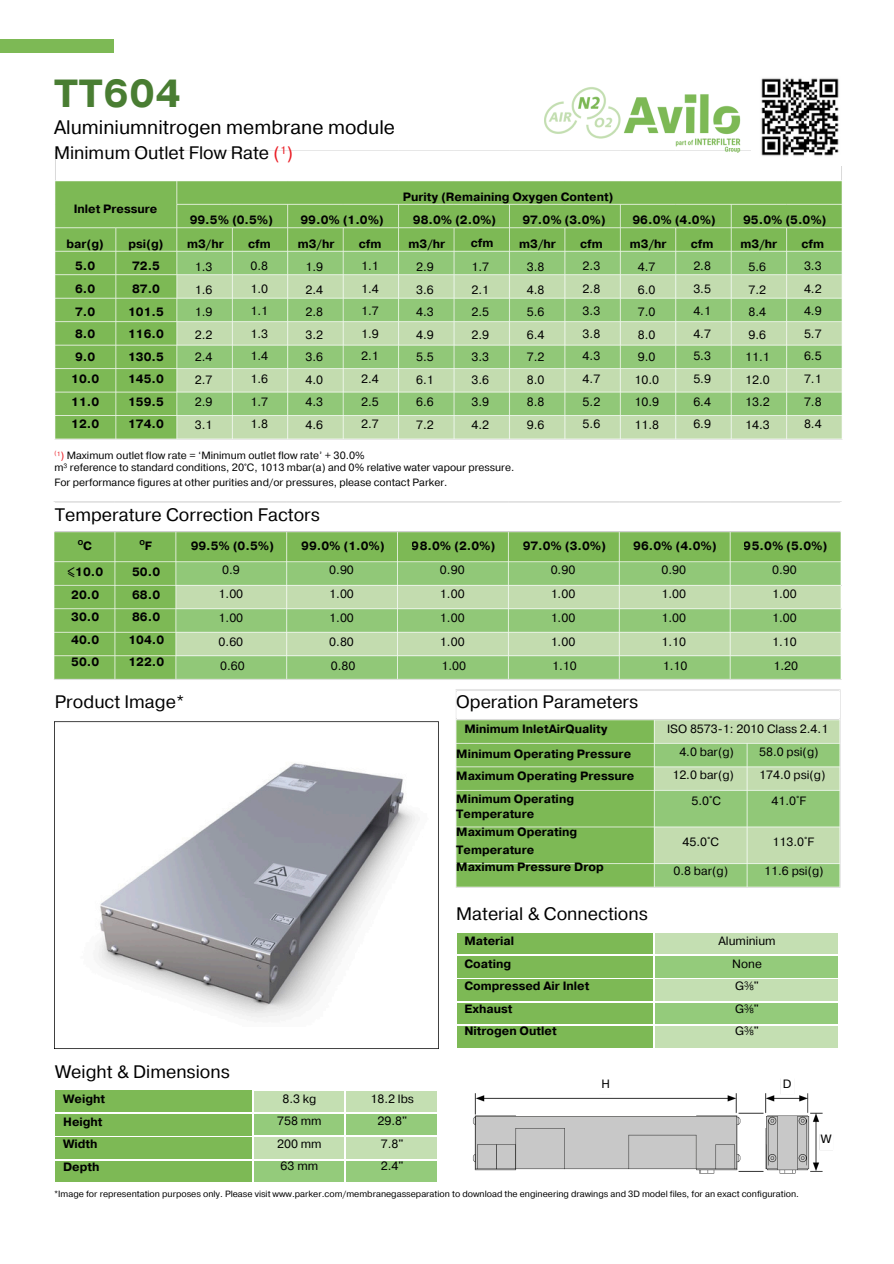
<style>
.page{position:relative;width:894px;height:1264px;background:#fff}
.page>*{position:absolute;margin:0;border:0;box-sizing:border-box;transform-origin:0 0}
.t1{font:700 39px "Pragmatica";letter-spacing:.02em;color:#497d32}
.t2{font:19.5px "Pragmatica";color:#000}
.t3{font:18px "Pragmatica";color:#000}
.t4{font:12px/22.5px "Pragmatica";color:#000;text-align:justify}
.t5{font:700 12px/22.5px "Pragmatica";color:#000}
.t6{font:10.5px/14.7px "Pragmatica";color:#000}
.t7{font:9px "Pragmatica";color:#000}
.t8{font:700 7.05px "Pragmatica";color:#000}
.t9{font:6.15px "Pragmatica";color:#ea1d25}
.s1{color:#ea1d25}
</style>
<div class="page">
<div style="left:0;top:39px;width:113px;height:13px;background:#7db955"></div>
<div style="left:456px;top:931px;width:197px;height:117px;background:#7db955"></div>
<div style="left:653px;top:931px;width:185px;height:117px;background:#c4dfb2"></div>
<svg style="left:654px;top:955px;width:184px;height:69px;fill:#94cb7b"></svg>
<hr style="left:455px;top:931px;width:198px;height:1px;background:#fff">
<hr style="left:653px;top:931px;width:186px;height:1px;background:#fff">
<hr style="left:455px;top:954px;width:198px;height:1px;background:#fff">
<hr style="left:653px;top:954px;width:186px;height:1px;background:#fff">
<hr style="left:455px;top:978px;width:198px;height:1px;background:#fff">
<hr style="left:653px;top:978px;width:186px;height:1px;background:#fff">
<hr style="left:455px;top:1001px;width:198px;height:1px;background:#fff">
<hr style="left:653px;top:1001px;width:186px;height:1px;background:#fff">
<hr style="left:455px;top:1024px;width:198px;height:1px;background:#fff">
<hr style="left:653px;top:1024px;width:186px;height:1px;background:#fff">
<svg style="left:653px;top:932px;width:1px;height:116px"></svg>
<img style="left:54px;top:150px;width:789px;height:290px">
<img style="left:53px;top:501px;width:789px;height:393px">
<img style="left:68px;top:729px;width:364px;height:289px">
<hr style="left:54px;top:689px;width:384px;height:1px;background:#fff">
<svg style="left:54px;top:690px;width:1px;height:29px"></svg>
<svg style="left:437px;top:690px;width:1px;height:29px"></svg>
<hr style="left:54px;top:719px;width:384px;height:1px;background:#fff">
<div style="left:55px;top:1089px;width:197px;height:94px;background:#7db955"></div>
<div style="left:252px;top:1089px;width:186px;height:70px;background:#c4dfb2"></div>
<svg style="left:253px;top:1113px;width:184px;height:69px;fill:#94cb7b"></svg>
<hr style="left:54px;top:1089px;width:198px;height:1px;background:#fff">
<hr style="left:54px;top:1112px;width:198px;height:1px;background:#fff">
<hr style="left:54px;top:1135px;width:198px;height:1px;background:#fff">
<hr style="left:54px;top:1159px;width:198px;height:1px;background:#fff">
<hr style="left:54px;top:1182px;width:198px;height:1px;background:#fff">
<hr style="left:252px;top:1088px;width:93px;height:2px;background:#fff">
<hr style="left:345px;top:1088px;width:93px;height:2px;background:#fff">
<hr style="left:252px;top:1112px;width:93px;height:1px;background:#fff">
<hr style="left:345px;top:1112px;width:93px;height:1px;background:#fff">
<hr style="left:252px;top:1135px;width:93px;height:1px;background:#fff">
<hr style="left:345px;top:1135px;width:93px;height:1px;background:#fff">
<hr style="left:252px;top:1159px;width:93px;height:1px;background:#fff">
<svg style="left:252px;top:1090px;width:1px;height:69px"></svg>
<hr style="left:345px;top:1159px;width:93px;height:1px;background:#fff">
<svg style="left:345px;top:1090px;width:1px;height:92px"></svg>
<svg style="left:437px;top:1090px;width:1px;height:69px"></svg>
<img style="left:472px;top:1079px;width:361px;height:95px">
<img style="left:544px;top:87px;width:200px;height:65px">
<img style="left:751px;top:78px;width:92px;height:87px">
<h1 class="t1" style="left:54px;top:68px;width:128px">TT604</h1>
<h2 class="t2" style="left:54px;top:114px;width:342px">Aluminiumnitrogen membrane module</h2>
<h3 class="t3" style="left:54px;top:140px;width:240px">Minimum Outlet Flow Rate <span class="s1">(¹)</span></h3>
<p class="t5" style="left:74px;top:198px;width:85px">Inlet Pressure</p>
<p class="t5" style="left:67px;top:233px;width:39px;text-align:center">bar(g)<br>5.0<br>6.0<br>7.0<br>8.0<br>9.0<br>10.0<br>11.0<br>12.0</p>
<p class="t5" style="left:128px;top:233px;width:37px;text-align:center">psi(g)<br>72.5<br>87.0<br>101.5<br>116.0<br>130.5<br>145.0<br>159.5<br>174.0</p>
<p class="t5" style="left:187px;top:209px;width:88px;line-height:23.4px">99.5% (0.5%) m3/hr</p>
<p class="t5" style="left:248px;top:233px;width:24px">cfm</p>
<p class="t4" style="left:250px;top:255px;width:19px">0.8<br>1.0<br>1.1<br>1.3<br>1.4<br>1.6<br>1.7<br>1.8</p>
<p class="t4" style="left:195px;top:256px;width:19px">1.3<br>1.6<br>1.9<br>2.2<br>2.4<br>2.7<br>2.9<br>3.1</p>
<p class="t5" style="left:298px;top:209px;width:88px;line-height:23.4px">99.0% (1.0%) m3/hr</p>
<p class="t5" style="left:358px;top:233px;width:24px">cfm</p>
<p class="t4" style="left:361px;top:255px;width:19px">1.1<br>1.4<br>1.7<br>1.9<br>2.1<br>2.4<br>2.5<br>2.7</p>
<p class="t4" style="left:305px;top:256px;width:19px">1.9<br>2.4<br>2.8<br>3.2<br>3.6<br>4.0<br>4.3<br>4.6</p>
<p class="t5" style="left:402px;top:186px;width:212px">Purity (Remaining Oxygen Content)</p>
<p class="t5" style="left:413px;top:209px;width:85px">98.0% (2.0%)</p>
<p class="t5" style="left:470px;top:232px;width:24px">cfm</p>
<p class="t5" style="left:522px;top:209px;width:85px">97.0% (3.0%)</p>
<p class="t5" style="left:629px;top:209px;width:88px;line-height:23.4px">96.0% (4.0%) m3/hr</p>
<p class="t5" style="left:408px;top:233px;width:38px">m3/hr</p>
<p class="t5" style="left:519px;top:233px;width:38px">m3/hr</p>
<p class="t5" style="left:580px;top:233px;width:24px">cfm</p>
<p class="t4" style="left:582px;top:255px;width:19px">2.3<br>2.8<br>3.3<br>3.8<br>4.3<br>4.7<br>5.2<br>5.6</p>
<p class="t5" style="left:690px;top:233px;width:24px">cfm</p>
<p class="t4" style="left:693px;top:255px;width:19px">2.8<br>3.5<br>4.1<br>4.7<br>5.3<br>5.9<br>6.4<br>6.9</p>
<p class="t4" style="left:416px;top:256px;width:19px">2.9<br>3.6<br>4.3<br>4.9<br>5.5<br>6.1<br>6.6<br>7.2</p>
<p class="t4" style="left:471px;top:256px;width:19px">1.7<br>2.1<br>2.5<br>2.9<br>3.3<br>3.6<br>3.9<br>4.2</p>
<p class="t4" style="left:527px;top:256px;width:19px">3.8<br>4.8<br>5.6<br>6.4<br>7.2<br>8.0<br>8.8<br>9.6</p>
<p class="t4" style="left:634px;top:256px;width:26px;text-align:left">4.7<br>6.0<br>7.0<br>8.0<br>9.0<br>10.0<br>10.9<br>11.8</p>
<p class="t9" style="left:54px;top:449px;width:4px">(</p>
<p class="t6" style="left:54px;top:460px;width:461px">m³ reference to standard conditions, 20°C, 1013 mbar(a) and 0% relative water vapour pressure.<br>For performance figures at other purities and/or pressures, please contact Parker.</p>
<p class="t6" style="left:57px;top:449px;width:309px"><span class="s1">¹)</span> Maximum outlet flow rate = ‘Minimum outlet flow rate’ + 30.0%</p>
<h3 class="t3" style="left:55px;top:502px;width:266px">Temperature Correction Factors</h3>
<p class="t8" style="left:78px;top:538px;width:7px">O</p>
<p class="t8" style="left:139px;top:538px;width:7px">O</p>
<p class="t5" style="left:83px;top:534px;width:10px">C</p>
<p class="t5" style="left:67px;top:561px;width:37px;text-align:center">≤10.0<br>20.0<br>30.0<br>40.0<br>50.0</p>
<p class="t5" style="left:145px;top:534px;width:9px">F</p>
<p class="t5" style="left:128px;top:561px;width:37px;text-align:center">50.0<br>68.0<br>86.0<br>104.0<br>122.0</p>
<p class="t5" style="left:190px;top:535px;width:85px">99.5% (0.5%)</p>
<p class="t4" style="left:218px;top:558px;width:28px;line-height:24px;text-align:left">0.9<br>1.00<br>1.00<br>0.60<br>0.60</p>
<p class="t5" style="left:301px;top:535px;width:85px">99.0% (1.0%)</p>
<p class="t4" style="left:329px;top:558px;width:28px;line-height:24px">0.90<br>1.00<br>1.00<br>0.80<br>0.80</p>
<p class="t5" style="left:412px;top:535px;width:85px">98.0% (2.0%)</p>
<p class="t4" style="left:440px;top:558px;width:28px;line-height:24px">0.90<br>1.00<br>1.00<br>1.00<br>1.00</p>
<p class="t5" style="left:522px;top:535px;width:85px">97.0% (3.0%)</p>
<p class="t4" style="left:550px;top:558px;width:28px;line-height:24px">0.90<br>1.00<br>1.00<br>1.00<br>1.10</p>
<p class="t5" style="left:633px;top:535px;width:85px">96.0% (4.0%)</p>
<p class="t4" style="left:661px;top:558px;width:28px;line-height:24px">0.90<br>1.00<br>1.00<br>1.10<br>1.10</p>
<p class="t5" style="left:740px;top:209px;width:88px;line-height:23.4px">95.0% (5.0%) m3/hr</p>
<p class="t5" style="left:801px;top:233px;width:24px">cfm</p>
<p class="t4" style="left:803px;top:255px;width:19px">3.3<br>4.2<br>4.9<br>5.7<br>6.5<br>7.1<br>7.8<br>8.4</p>
<p class="t4" style="left:745px;top:256px;width:26px;text-align:left">5.6<br>7.2<br>8.4<br>9.6<br>11.1<br>12.0<br>13.2<br>14.3</p>
<p class="t5" style="left:743px;top:535px;width:85px">95.0% (5.0%)</p>
<p class="t4" style="left:771px;top:558px;width:28px;line-height:24px">0.90<br>1.00<br>1.00<br>1.10<br>1.20</p>
<h3 class="t3" style="left:55px;top:689px;width:131px">Product Image*</h3>
<h3 class="t3" style="left:55px;top:1059px;width:176px">Weight &amp; Dimensions</h3>
<p class="t5" style="left:63px;top:1088px;width:43px">Weight<br>Height<br>Width<br>Depth</p>
<p class="t4" style="left:277px;top:1087px;width:46px;text-align:center">8.3 kg<br>758 mm<br>200 mm<br>63 mm</p>
<p class="t4" style="left:370px;top:1087px;width:45px;text-align:center">18.2 lbs<br>29.8"<br>7.8"<br>2.4"</p>
<h3 class="t3" style="left:456px;top:690px;width:184px">Operation Parameters</h3>
<p class="t5" style="left:456px;top:742px;width:180px">Minimum Operating Pressure<br>Maximum Operating Pressure<br>Minimum Operating</p>
<p class="t5" style="left:456px;top:805px;width:122px;line-height:18px">Temperature<br>Maximum Operating<br>Temperature</p>
<p class="t5" style="left:456px;top:856px;width:149px">Maximum Pressure Drop</p>
<h3 class="t3" style="left:456px;top:901px;width:193px">Material &amp; Connections</h3>
<p class="t5" style="left:464px;top:718px;width:144px">Minimum InletAirQuality</p>
<p class="t5" style="left:464px;top:930px;width:126px">Material<br>Coating<br>Compressed Air Inlet<br>Exhaust<br>Nitrogen Outlet</p>
<p class="t4" style="left:601px;top:1072px;width:10px">H</p>
<p class="t4" style="left:679px;top:717px;width:150px;line-height:23.4px;text-indent:-12px">ISO 8573-1: 2010 Class 2.4.1<br>4.0 bar(g)</p>
<p class="t4" style="left:759px;top:741px;width:61px">58.0 psi(g)</p>
<p class="t4" style="left:672px;top:764px;width:63px">12.0 bar(g)</p>
<p class="t4" style="left:759px;top:764px;width:68px">174.0 psi(g)</p>
<p class="t4" style="left:691px;top:789px;width:31px">5.0˚C</p>
<p class="t4" style="left:771px;top:789px;width:36px">41.0˚F</p>
<p class="t4" style="left:682px;top:831px;width:38px">45.0˚C</p>
<p class="t4" style="left:673px;top:860px;width:56px">0.8 bar(g)</p>
<p class="t4" style="left:772px;top:831px;width:43px">113.0˚F</p>
<p class="t4" style="left:764px;top:860px;width:61px">11.6 psi(g)</p>
<p class="t4" style="left:718px;top:930px;width:59px;text-align:center">Aluminium<br>None<br>G⅜"<br>G⅜"<br>G⅜"</p>
<p class="t4" style="left:782px;top:1072px;width:10px">D</p>
<p class="t4" style="left:820px;top:1128px;width:12px">W</p>
<p class="t7" style="left:54px;top:1188px;width:746px">*Image for representation purposes only. Please visit www.parker.com/membranegasseparation to download the engineering drawings and 3D model files, for an exact configuration.</p>
</div>
